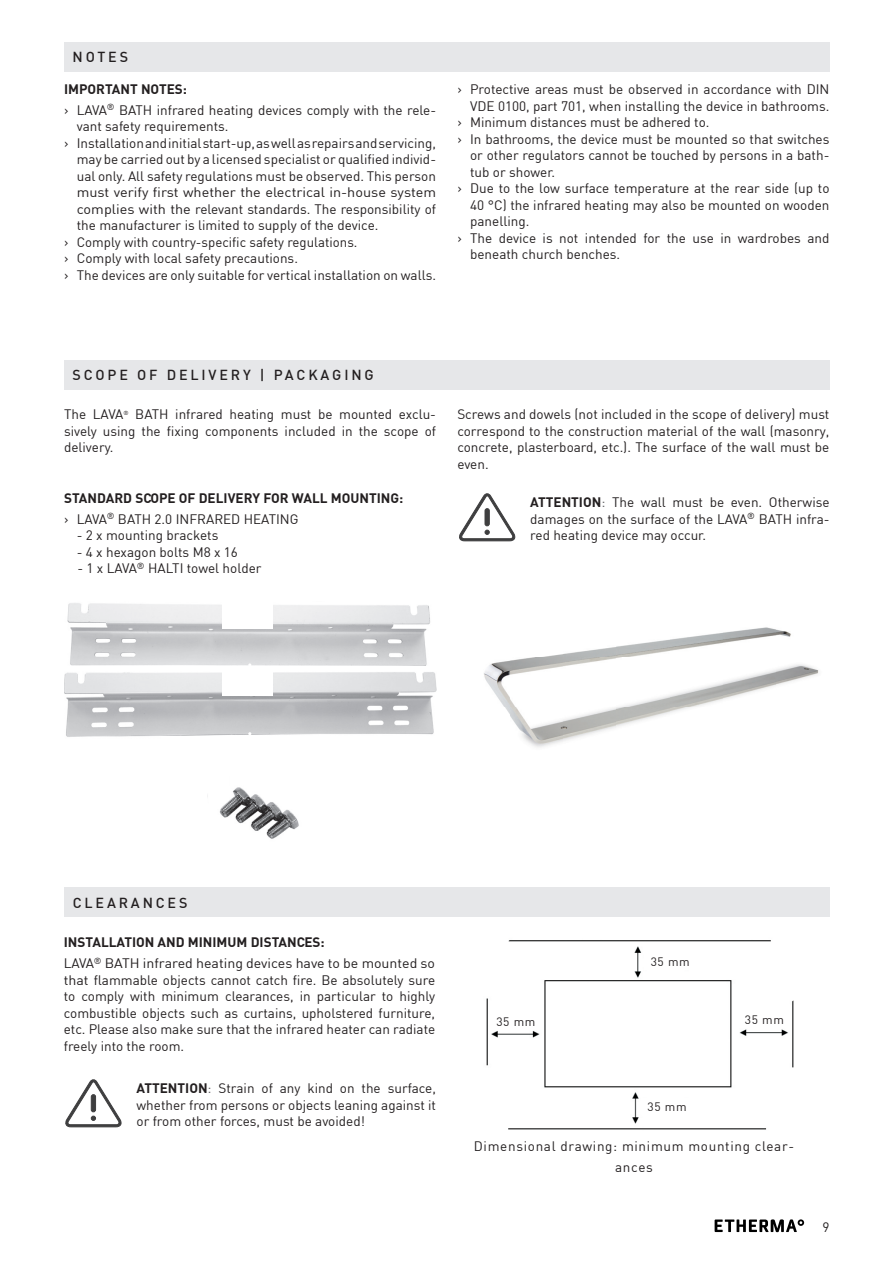
<style>
.page{position:relative;width:893px;height:1263px;background:#fff}
.page>*{position:absolute;margin:0;border:0;box-sizing:border-box;transform-origin:0 0}
.t1{font:500 14.25px "DIN";letter-spacing:.2em;color:#231f20}
.t2{font:13.5px/16.5px "DIN";color:#231f20;text-align:justify}
.t3{font:13.5px/16.5px "DIN";color:#231f20;text-align:justify;scale:1.05 1}
.t4{font:13.5px "DIN";color:#231f20;scale:1.07 1}
.t5{font:700 13.5px/20.7px "DIN";color:#231f20}
.t6{font:13.5px/21px "DIN";letter-spacing:.05em;color:#231f20;text-align:center}
.t7{font:12px "DIN";letter-spacing:.05em;color:#231f20}
.t8{font:5.85px "DIN";color:#231f20}
.s1{font-weight:700}
.s2{font-weight:400}
.s3{color:#636366}
</style>
<div class="page">
<div style="left:64px;top:42px;width:765px;height:29px;background:#e6e7e9"></div>
<img style="left:486px;top:940px;width:308px;height:190px">
<div style="left:645px;top:953px;width:51px;height:16px;background:#fff"></div>
<div style="left:739px;top:1011px;width:51px;height:16px;background:#fff"></div>
<div style="left:490px;top:1013px;width:51px;height:16px;background:#fff"></div>
<div style="left:641px;top:1098px;width:51px;height:17px;background:#fff"></div>
<svg style="left:65px;top:1079px;width:57px;height:48px"></svg>
<div style="left:64px;top:887px;width:766px;height:30px;background:#e6e7e9"></div>
<div style="left:64px;top:360px;width:765px;height:29px;background:#e6e7e9"></div>
<img style="left:64px;top:603px;width:372px;height:134px">
<div style="left:223px;top:601px;width:50px;height:27px;background:#fff"></div>
<div style="left:223px;top:668px;width:50px;height:28px;background:#fff"></div>
<img style="left:219px;top:787px;width:80px;height:52px">
<div style="left:195px;top:759px;width:34px;height:34px;background:#fff"></div>
<svg style="left:459px;top:493px;width:57px;height:48px"></svg>
<img style="left:484px;top:627px;width:335px;height:120px">
<svg style="left:715px;top:1219px;width:89px;height:13px"></svg>
<p class="t1" style="left:73px;top:48px;width:57px">NOTES</p>
<p class="t2" style="left:64px;top:79px;width:374px;line-height:20.7px"><span class="s1">IMPORTANT NOTES:<br></span>› LAVA<sup>®</sup> BATH infrared heating devices comply with the rele-</p>
<p class="t2" style="left:77px;top:118px;width:153px">vant safety requirements.</p>
<p class="t2" style="left:64px;top:134px;width:374px">› Installation and initial start-up, as well as repairs and servicing,</p>
<p class="t2" style="left:77px;top:151px;width:361px">may be carried out by a licensed specialist or qualified individ-</p>
<p class="t2" style="left:77px;top:167px;width:361px">ual only. All safety regulations must be observed. This person</p>
<p class="t4" style="left:77px;top:184px;width:337px">must verify first whether the electrical in-house system</p>
<p class="t4" style="left:77px;top:201px;width:337px">complies with the relevant standards. The responsibility of</p>
<p class="t2" style="left:77px;top:217px;width:303px">the manufacturer is limited to supply of the device.</p>
<p class="t2" style="left:64px;top:233px;width:295px">› Comply with country-specific safety regulations.</p>
<p class="t2" style="left:64px;top:250px;width:235px">› Comply with local safety precautions.</p>
<p class="t2" style="left:64px;top:266px;width:374px">› The devices are only suitable for vertical installation on walls.</p>
<p class="t2" style="left:457px;top:81px;width:374px">› Protective areas must be observed in accordance with DIN</p>
<p class="t2" style="left:470px;top:97px;width:361px">VDE 0100, part 701, when installing the device in bathrooms.</p>
<p class="t2" style="left:457px;top:114px;width:254px">› Minimum distances must be adhered to.</p>
<p class="t2" style="left:457px;top:130px;width:374px">› In bathrooms, the device must be mounted so that switches</p>
<p class="t2" style="left:470px;top:147px;width:361px">or other regulators cannot be touched by persons in a bath-</p>
<p class="t2" style="left:470px;top:163px;width:86px">tub or shower.</p>
<p class="t2" style="left:457px;top:180px;width:374px">› Due to the low surface temperature at the rear side (up to</p>
<p class="t2" style="left:470px;top:196px;width:361px">40 °C) the infrared heating may also be mounted on wooden</p>
<p class="t2" style="left:470px;top:213px;width:61px">panelling.</p>
<p class="t2" style="left:457px;top:229px;width:374px">› The device is not intended for the use in wardrobes and</p>
<p class="t2" style="left:470px;top:246px;width:152px">beneath church benches.</p>
<p class="t1" style="left:73px;top:366px;width:303px">SCOPE OF DELIVERY | PACKAGING</p>
<p class="t2" style="left:64px;top:406px;width:374px;text-indent:71px">BATH infrared heating must be mounted exclu&shy;sively using the fixing components included in the scope of delivery.</p>
<p class="t2" style="left:457px;top:406px;width:374px">Screws and dowels (not included in the scope of delivery) must correspond to the construction material of the wall (masonry, concrete, plasterboard, etc.). The surface of the wall must be even.</p>
<p class="t2" style="left:64px;top:406px;width:61px">The LAVA</p>
<p class="t8" style="left:123px;top:409px;width:7px">®</p>
<p class="t5" style="left:64px;top:487px;width:341px">STANDARD SCOPE OF DELIVERY FOR WALL MOUNTING: <span class="s2">› LAVA</span><sup>®</sup> <span class="s2">BATH 2.0 INFRARED HEATING</span></p>
<p class="t2" style="left:77px;top:527px;width:143px">- 2 x mounting brackets</p>
<p class="t2" style="left:77px;top:543px;width:163px">- 4 x hexagon bolts M8 x 16</p>
<p class="t2" style="left:77px;top:560px;width:186px">- 1 x LAVA<sup>®</sup> HALTI towel holder</p>
<p class="t2" style="left:530px;top:494px;width:301px"><span class="s1">ATTENTION</span><span class="s3">:</span> The wall must be even. Otherwise damages on the surface of the LAVA<sup>®</sup> BATH infra&shy;red heating device may occur.</p>
<p class="t1" style="left:73px;top:893px;width:116px">CLEARANCES</p>
<p class="t2" style="left:64px;top:932px;width:373px;line-height:20.7px"><span class="s1">INSTALLATION AND MINIMUM DISTANCES:<br></span>LAVA<sup>®</sup> BATH infrared heating devices have to be mounted so</p>
<p class="t3" style="left:64px;top:971px;width:355px">that flammable objects cannot catch fire. Be absolutely sure to comply with minimum clearances, in particular to highly combustible objects such as curtains, upholstered furniture, etc. Please also make sure that the infrared heater can radiate freely into the room.</p>
<p class="t2" style="left:137px;top:1080px;width:301px"><span class="s1">ATTENTION</span><span class="s3">:</span> Strain of any kind on the surface, whether from persons or objects leaning against it or from other forces, must be avoided!</p>
<p class="t7" style="left:651px;top:954px;width:41px">35 mm</p>
<p class="t7" style="left:496px;top:1014px;width:41px">35 mm</p>
<p class="t7" style="left:745px;top:1012px;width:41px">35 mm</p>
<p class="t7" style="left:647px;top:1099px;width:41px">35 mm</p>
<p class="t6" style="left:474px;top:1135px;width:322px">Dimensional drawing: minimum mounting clear&shy;ances</p>
<p class="t2" style="left:822px;top:1219px;width:9px">9</p>
</div>
